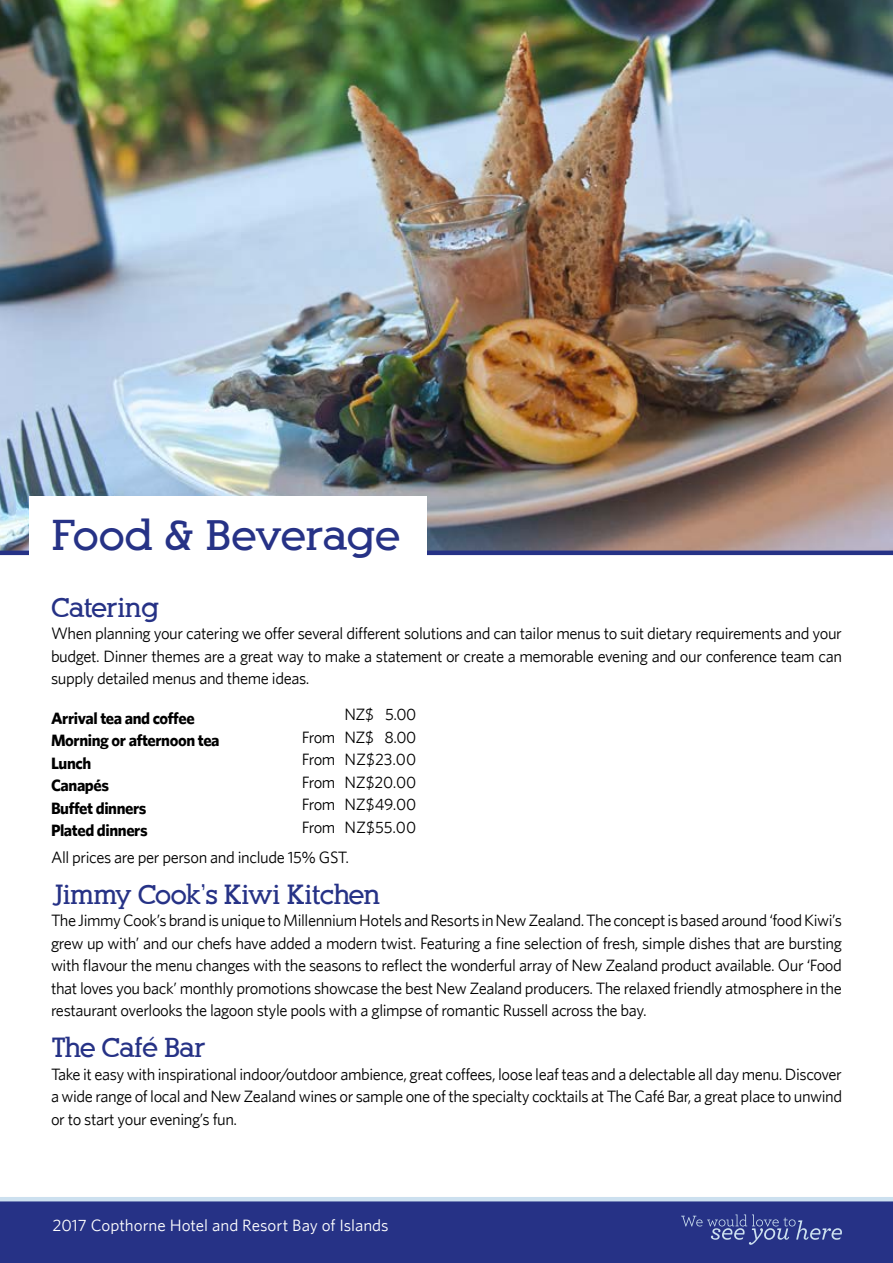
<style>
.page{position:relative;width:893px;height:1263px;background:#fff}
.page>*{position:absolute;margin:0;border:0;box-sizing:border-box;transform-origin:0 0}
.t1{font:700 42px "Alexandria FLF";letter-spacing:-.02em;color:#263286}
.t2{font:700 27px "Alexandria FLF";letter-spacing:-.025em;color:#263286}
.t3{font:16.5px/22.5px "Whitney HTF";letter-spacing:-.025em;color:#000;text-align:justify}
.t4{font:700 16.5px/22.5px "Whitney HTF";letter-spacing:-.025em;color:#000}
.t5{font:16.5px "Whitney HTF";color:#fff}
</style>
<div class="page">
<img style="left:0;top:0;width:893px;height:551px">
<hr style="left:0;top:551px;width:893px;height:4px;background:#263286">
<div style="left:30px;top:496px;width:397px;height:74px;background:#fff"></div>
<div style="left:0;top:1200px;width:893px;height:63px;background:#263286"></div>
<svg style="left:681px;top:1214px;width:161px;height:31px"></svg>
<hr style="left:0;top:1197px;width:893px;height:4px;background:#cce0ef">
<h1 class="t1" style="left:51px;top:513px;width:350px">Food &amp; Beverage</h1>
<h2 class="t2" style="left:51px;top:593px;width:109px">Catering</h2>
<p class="t3" style="left:51px;top:622px;width:792px">When planning your catering we offer several different solutions and can tailor menus to suit dietary requirements and your budget. Dinner themes are a great way to make a statement or create a memorable evening and our conference team can supply detailed menus and theme ideas.</p>
<p class="t4" style="left:51px;top:706px;width:170px">Arrival tea and coffee<br>Morning or afternoon tea<br>Lunch<br>Canapés<br>Buffet dinners<br>Plated dinners</p>
<p class="t3" style="left:51px;top:845px;width:300px">All prices are per person and include 15% GST.</p>
<h2 class="t2" style="left:51px;top:880px;width:331px">Jimmy Cook’s Kiwi Kitchen</h2>
<p class="t3" style="left:51px;top:909px;width:792px">The Jimmy Cook’s brand is unique to Millennium Hotels and Resorts in New Zealand. The concept is based around ‘food Kiwi’s grew up with’ and our chefs have added a modern twist. Featuring a fine selection of fresh, simple dishes that are bursting with flavour the menu changes with the seasons to reflect the wonderful array of New Zealand product available. Our ‘Food that loves you back’ monthly promotions showcase the best New Zealand producers. The relaxed friendly atmosphere in the restaurant overlooks the lagoon style pools with a glimpse of romantic Russell across the bay.</p>
<h2 class="t2" style="left:51px;top:1033px;width:156px">The Café Bar</h2>
<p class="t3" style="left:51px;top:1062px;width:793px">Take it easy with inspirational indoor/outdoor ambience, great coffees, loose leaf teas and a delectable all day menu. Discover a wide range of local and New Zealand wines or sample one of the specialty cocktails at The Café Bar, a great place to unwind or to start your evening’s fun.</p>
<p class="t3" style="left:302px;top:703px;width:116px;text-indent:43px">NZ$ 5.00<br>From NZ$ 8.00<br>From NZ$23.00<br>From NZ$20.00<br>From NZ$49.00<br>From NZ$55.00</p>
<p class="t5" style="left:52px;top:1215px;width:338px">2017 Copthorne Hotel and Resort Bay of Islands</p>
</div>
